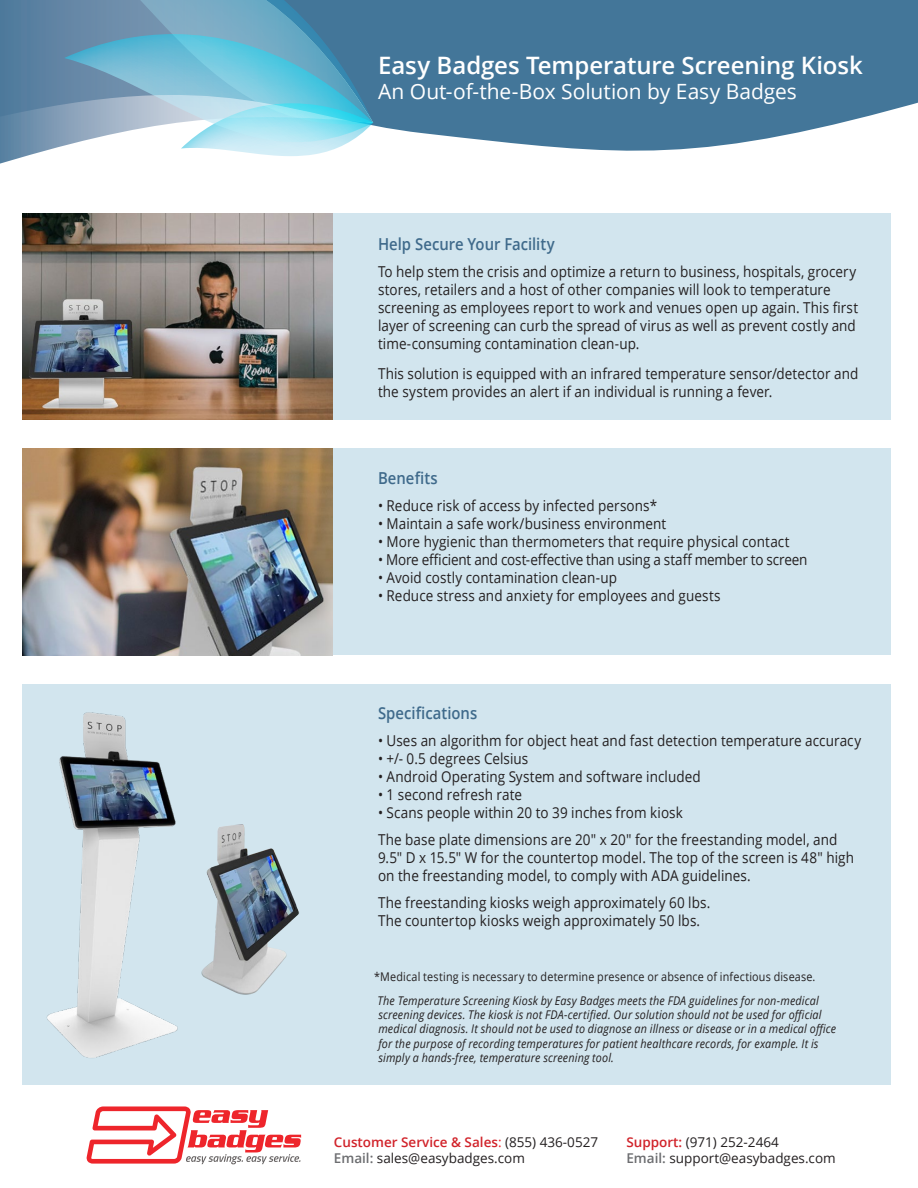
<style>
.page{position:relative;width:918px;height:1188px;background:#fff}
.page>*{position:absolute;margin:0;border:0;box-sizing:border-box;transform-origin:0 0}
.t1{font:600 24px "Open Sans";letter-spacing:-.005em;color:#fff}
.t2{font:21px "Open Sans";color:#fff}
.t3{font:600 16.5px "Open Sans";color:#3f6a8b;scale:.9 1}
.t4{font:15px/18px "Open Sans";letter-spacing:.005em;color:#231f20;scale:.9 1}
.t5{font:15px "Open Sans";letter-spacing:-.015em;color:#231f20;scale:.9 1}
.t6{font:13.5px "Open Sans";color:#231f20}
.t7{font:600 13.5px "Open Sans";color:#d1232a}
.t8{font:italic 12px/14.4px "Open Sans";letter-spacing:.015em;color:#231f20;scale:.9 1}
.t9{font:12px "Open Sans";letter-spacing:.015em;color:#231f20;scale:.9 1}
.s1{font-weight:400;color:#ed252c}
.s2{font-weight:400;color:#231f20}
.s3{font-weight:600;color:#6c6d70}
.s4{font-weight:600;color:#d1232a}
</style>
<div class="page">
<div style="left:23px;top:684px;width:868px;height:401px;background:#d2e5ee"></div>
<div style="left:23px;top:213px;width:868px;height:207px;background:#d2e5ee"></div>
<svg style="left:373px;top:0;width:545px;height:151px;background:#5482a2"></svg>
<svg style="left:0;top:0;width:59px;height:164px;background:#6589a7"></svg>
<svg style="left:59px;top:0;width:314px;height:156px;background:#83b8cf"></svg>
<svg style="left:86px;top:1106px;width:215px;height:58px"></svg>
<img style="left:201px;top:824px;width:98px;height:171px">
<img style="left:46px;top:712px;width:132px;height:346px">
<div style="left:23px;top:449px;width:868px;height:206px;background:#d2e5ee"></div>
<img style="left:23px;top:449px;width:310px;height:206px">
<img style="left:23px;top:213px;width:310px;height:207px">
<p class="t1" style="left:378px;top:48px;width:486px">Easy Badges Temperature Screening Kiosk</p>
<p class="t2" style="left:378px;top:77px;width:420px">An Out-of-the-Box Solution by Easy Badges</p>
<p class="t3" style="left:378px;top:233px;width:198px">Help Secure Your Facility</p>
<p class="t4" style="left:378px;top:263px;width:535px">To help stem the crisis and optimize a return to business, hospitals, grocery stores, retailers and a host of other companies will look to temperature screening as employees report to work and venues open up again. This first layer of screening can curb the spread of virus as well as prevent costly and time-consuming contamination clean-up.</p>
<p class="t4" style="left:378px;top:365px;width:535px">This solution is equipped with an infrared temperature sensor/detector and the system provides an alert if an individual is running a fever.</p>
<p class="t3" style="left:378px;top:466px;width:68px">Benefits</p>
<p class="t4" style="left:378px;top:496px;width:312px">• Reduce risk of access by infected persons*</p>
<p class="t4" style="left:378px;top:514px;width:322px">• Maintain a safe work/business environment</p>
<p class="t4" style="left:378px;top:532px;width:459px">• More hygienic than thermometers that require physical contact</p>
<p class="t5" style="left:378px;top:549px;width:479px">• More efficient and cost-effective than using a staff member to screen</p>
<p class="t4" style="left:378px;top:568px;width:267px">• Avoid costly contamination clean-up</p>
<p class="t4" style="left:378px;top:586px;width:382px">• Reduce stress and anxiety for employees and guests</p>
<p class="t3" style="left:378px;top:702px;width:112px">Specifications</p>
<p class="t4" style="left:378px;top:731px;width:538px">• Uses an algorithm for object heat and fast detection temperature accuracy</p>
<p class="t4" style="left:378px;top:749px;width:169px">• +/- 0.5 degrees Celsius</p>
<p class="t4" style="left:378px;top:767px;width:360px">• Android Operating System and software included</p>
<p class="t4" style="left:378px;top:785px;width:162px">• 1 second refresh rate</p>
<p class="t4" style="left:378px;top:803px;width:340px">• Scans people within 20 to 39 inches from kiosk</p>
<p class="t4" style="left:378px;top:830px;width:530px">The base plate dimensions are 20" x 20" for the freestanding model, and<br>9.5" D x 15.5" W for the countertop model. The top of the screen is 48" high on the freestanding model, to comply with ADA guidelines.</p>
<p class="t4" style="left:378px;top:893px;width:371px">The freestanding kiosks weigh approximately 60 lbs.<br>The countertop kiosks weigh approximately 50 lbs.</p>
<p class="t9" style="left:374px;top:969px;width:492px">*Medical testing is necessary to determine presence or absence of infectious disease.</p>
<p class="t8" style="left:378px;top:993px;width:511px">The Temperature Screening Kiosk by Easy Badges meets the FDA guidelines for non-medical screening devices. The kiosk is not FDA-certified. Our solution should not be used for official medical diagnosis. It should not be used to diagnose an illness or disease or in a medical office for the purpose of recording temperatures for patient healthcare records, for example. It is simply a hands-free, temperature screening tool.</p>
<p class="t7" style="left:334px;top:1133px;width:266px">Customer Service &amp; Sales<span class="s1">:</span> <span class="s2">(855) 436-0527</span></p>
<p class="t6" style="left:334px;top:1149px;width:193px"><span class="s3">Email:</span> sales@easybadges.com</p>
<p class="t6" style="left:626px;top:1133px;width:154px"><span class="s4">Support:</span> (971) 252-2464</p>
<p class="t6" style="left:626px;top:1149px;width:211px"><span class="s3">Email:</span> support@easybadges.com</p>
</div>
